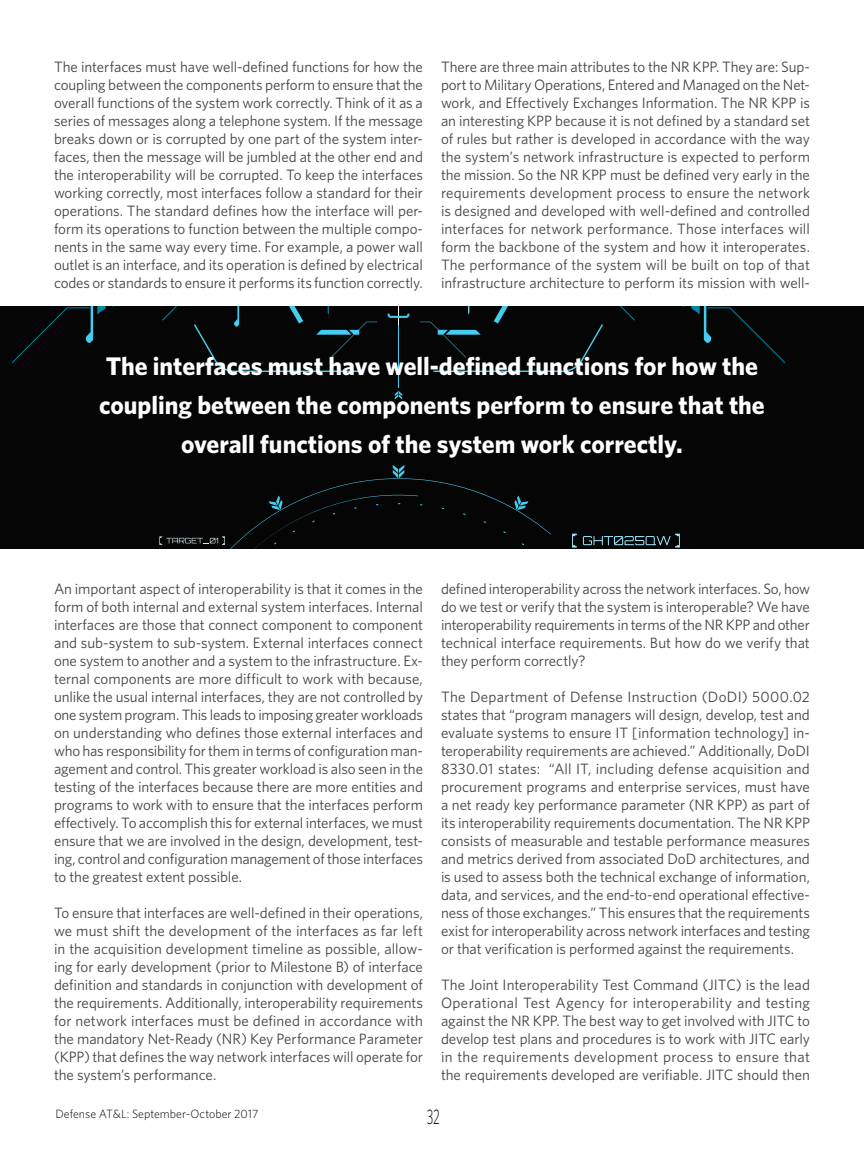
<style>
.page{position:relative;width:864px;height:1161px;background:#fff}
.page>*{position:absolute;margin:0;border:0;box-sizing:border-box;transform-origin:0 0}
.t1{font:700 25.5px/39px "Whitney";color:#fff;text-align:center}
.t2{font:300 21px "Whitney";color:#000;scale:.6 1}
.body_text{font:15px/18px "Whitney";letter-spacing:-.005em;color:#424242;text-align:justify}
.t3{font:300 12px "Whitney";letter-spacing:.005em;color:#000}
</style>
<div class="page">
<div style="left:0;top:306px;width:864px;height:242px;background:#050505"></div>
<hr style="left:398px;top:306px;width:1px;height:82px;background:#43cef0">
<svg style="left:395px;top:391px;width:7px;height:8px"></svg>
<svg style="left:388px;top:306px;width:21px;height:18px"></svg>
<svg style="left:162px;top:306px;width:215px;height:66px"></svg>
<svg style="left:12px;top:306px;width:103px;height:57px"></svg>
<svg style="left:420px;top:306px;width:215px;height:66px"></svg>
<svg style="left:682px;top:306px;width:103px;height:57px"></svg>
<svg style="left:159px;top:465px;width:521px;height:83px"></svg>
<p class="body_text" style="left:54px;top:58px;width:371px">The interfaces must have well-defined functions for how the coupling between the components perform to ensure that the overall functions of the system work correctly. Think of it as a series of messages along a telephone system. If the message breaks down or is corrupted by one part of the system inter&shy;faces, then the message will be jumbled at the other end and the interoperability will be corrupted. To keep the interfaces working correctly, most interfaces follow a standard for their operations. The standard defines how the interface will per&shy;form its operations to function between the multiple compo&shy;nents in the same way every time. For example, a power wall outlet is an interface, and its operation is defined by electrical codes or standards to ensure it performs its function correctly.</p>
<p class="body_text" style="left:441px;top:58px;width:371px">There are three main attributes to the NR KPP. They are: Sup&shy;port to Military Operations, Entered and Managed on the Net&shy;work, and Effectively Exchanges Information. The NR KPP is an interesting KPP because it is not defined by a standard set of rules but rather is developed in accordance with the way the system’s network infrastructure is expected to perform the mission. So the NR KPP must be defined very early in the requirements development process to ensure the network is designed and developed with well-defined and controlled interfaces for network performance. Those interfaces will form the backbone of the system and how it interoperates.<br>The performance of the system will be built on top of that infrastructure architecture to perform its mission with well-</p>
<h1 class="t1" style="left:99px;top:346px;width:667px">The interfaces must have well-defined functions for how the coupling between the components perform to ensure that the overall functions of the system work correctly.</h1>
<p class="body_text" style="left:54px;top:580px;width:371px">An important aspect of interoperability is that it comes in the form of both internal and external system interfaces. Internal interfaces are those that connect component to component and sub-system to sub-system. External interfaces connect one system to another and a system to the infrastructure. Ex&shy;ternal components are more difficult to work with because, unlike the usual internal interfaces, they are not controlled by one system program. This leads to imposing greater workloads on understanding who defines those external interfaces and who has responsibility for them in terms of configuration man&shy;agement and control. This greater workload is also seen in the testing of the interfaces because there are more entities and programs to work with to ensure that the interfaces perform effectively. To accomplish this for external interfaces, we must ensure that we are involved in the design, development, test&shy;ing, control and configuration management of those interfaces to the greatest extent possible.</p>
<p class="body_text" style="left:54px;top:904px;width:371px">To ensure that interfaces are well-defined in their operations, we must shift the development of the interfaces as far left in the acquisition development timeline as possible, allow&shy;ing for early development (prior to Milestone B) of interface definition and standards in conjunction with development of the requirements. Additionally, interoperability requirements for network interfaces must be defined in accordance with the mandatory Net-Ready (NR) Key Performance Parameter (KPP) that defines the way network interfaces will operate for the system’s performance.</p>
<p class="body_text" style="left:441px;top:580px;width:371px">defined interoperability across the network interfaces. So, how do we test or verify that the system is interoperable? We have interoperability requirements in terms of the NR KPP and other technical interface requirements. But how do we verify that they perform correctly?</p>
<p class="body_text" style="left:441px;top:688px;width:371px">The Department of Defense Instruction (DoDI) 5000.02 states that “program managers will design, develop, test and evaluate systems to ensure IT [information technology] in&shy;teroperability requirements are achieved.” Additionally, DoDI 8330.01 states: “All IT, including defense acquisition and procurement programs and enterprise services, must have a net ready key performance parameter (NR KPP) as part of its interoperability requirements documentation. The NR KPP consists of measurable and testable performance measures and metrics derived from associated DoD architectures, and is used to assess both the technical exchange of information, data, and services, and the end-to-end operational effective&shy;ness of those exchanges.” This ensures that the requirements exist for interoperability across network interfaces and testing or that verification is performed against the requirements.</p>
<p class="body_text" style="left:441px;top:976px;width:371px">The Joint Interoperability Test Command (JITC) is the lead Operational Test Agency for interoperability and testing against the NR KPP. The best way to get involved with JITC to develop test plans and procedures is to work with JITC early in the requirements development process to ensure that the requirements developed are verifiable. JITC should then</p>
<p class="t3" style="left:56px;top:1106px;width:204px">Defense AT&amp;L: September-October 2017</p>
<h2 class="t2" style="left:427px;top:1104px;width:23px">32</h2>
</div>
